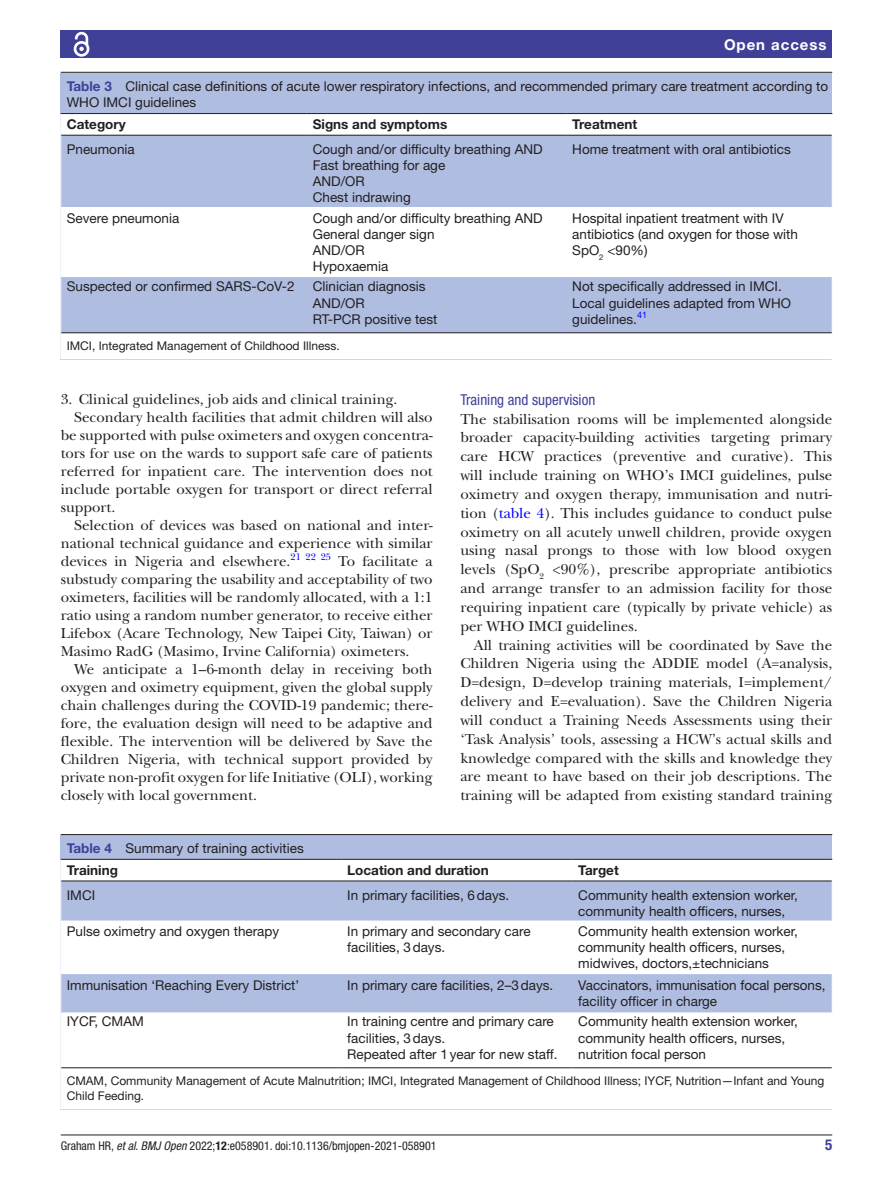
<style>
.page{position:relative;width:893px;height:1191px;background:#fff}
.page>*{position:absolute;margin:0;border:0;box-sizing:border-box;transform-origin:0 0}
.t1{font:15px/18.8px "New Baskerville";color:#231f20;text-align:justify}
.t2{font:condensed 15px "Helvetica Neue LT Std";color:#414099}
.t3{font:700 15px "Helvetica Neue LT Std";letter-spacing:.065em;color:#fff}
.t4{font:700 condensed 15px "Helvetica Neue LT Std";color:#414099}
.t5{font:13.5px/16.2px "Helvetica Neue LT Std";color:#231f20}
.t6{font:700 13.5px "Helvetica Neue LT Std";color:#231f20}
.t7{font:12px/15px "Helvetica Neue LT Std";color:#231f20}
.t8{font:condensed 12px "Helvetica Neue LT Std";color:#231f20}
.t9{font:9.9px "New Baskerville";color:#00f}
.t10{font:9px "Helvetica Neue LT Std";color:#00f}
.s1{font-weight:700;color:#414099}
.s2{color:#00f}
.s3{font-weight:700}
.s4{font-style:italic}
</style>
<div class="page">
<hr style="left:61px;top:1134px;width:771px;height:1px;background:#231f20">
<div style="left:61px;top:31px;width:771px;height:27px;background:#414099"></div>
<svg style="left:73px;top:31px;width:17px;height:26px"></svg>
<div style="left:61px;top:835px;width:771px;height:274px;background:#afbde1"></div>
<hr style="left:61px;top:834px;width:771px;height:1px;background:#231f20">
<div style="left:61px;top:860px;width:771px;height:249px;background:#fff"></div>
<svg style="left:61px;top:881px;width:771px;height:131px"></svg>
<hr style="left:61px;top:859px;width:280px;height:1px;background:#231f20">
<hr style="left:61px;top:880px;width:280px;height:1px;background:#231f20">
<hr style="left:341px;top:859px;width:231px;height:1px;background:#231f20">
<hr style="left:341px;top:880px;width:231px;height:1px;background:#231f20">
<hr style="left:572px;top:859px;width:260px;height:1px;background:#231f20">
<hr style="left:572px;top:880px;width:260px;height:1px;background:#231f20">
<hr style="left:341px;top:1067px;width:231px;height:1px;background:#231f20">
<hr style="left:572px;top:1067px;width:260px;height:1px;background:#231f20">
<hr style="left:61px;top:1067px;width:280px;height:1px;background:#231f20">
<svg style="left:60px;top:859px;width:1px;height:22px"></svg>
<hr style="left:67px;top:1099px;width:765px;height:2px;background:#fff">
<div style="left:61px;top:73px;width:771px;height:286px;background:#afbde1"></div>
<hr style="left:61px;top:72px;width:771px;height:1px;background:#231f20">
<div style="left:61px;top:114px;width:771px;height:245px;background:#fff"></div>
<svg style="left:61px;top:136px;width:771px;height:196px"></svg>
<hr style="left:61px;top:113px;width:246px;height:1px;background:#231f20">
<hr style="left:61px;top:135px;width:246px;height:1px;background:#231f20">
<hr style="left:307px;top:113px;width:259px;height:1px;background:#231f20">
<hr style="left:307px;top:135px;width:259px;height:1px;background:#231f20">
<hr style="left:566px;top:113px;width:266px;height:1px;background:#231f20">
<hr style="left:566px;top:135px;width:266px;height:1px;background:#231f20">
<hr style="left:307px;top:332px;width:259px;height:1px;background:#231f20">
<hr style="left:566px;top:332px;width:266px;height:1px;background:#231f20">
<hr style="left:61px;top:332px;width:246px;height:1px;background:#231f20">
<svg style="left:60px;top:114px;width:1px;height:21px"></svg>
<svg style="left:60px;top:333px;width:1px;height:26px"></svg>
<hr style="left:67px;top:349px;width:765px;height:2px;background:#fff">
<p class="t3" style="left:724px;top:35px;width:104px">Open access</p>
<p class="t5" style="left:67px;top:77px;width:763px"><span class="s1">Table 3</span> Clinical case definitions of acute lower respiratory infections, and recommended primary care treatment according to<br>WHO IMCI guidelines</p>
<p class="t6" style="left:67px;top:116px;width:61px">Category</p>
<p class="t6" style="left:313px;top:116px;width:136px">Signs and symptoms</p>
<p class="t6" style="left:572px;top:116px;width:67px">Treatment</p>
<p class="t5" style="left:67px;top:141px;width:70px">Pneumonia</p>
<p class="t5" style="left:313px;top:141px;width:232px">Cough and/or difficulty breathing AND<br>Fast breathing for age<br>AND/OR<br>Chest indrawing</p>
<p class="t5" style="left:572px;top:141px;width:220px">Home treatment with oral antibiotics</p>
<p class="t5" style="left:67px;top:209px;width:114px">Severe pneumonia</p>
<p class="t5" style="left:313px;top:209px;width:232px">Cough and/or difficulty breathing AND<br>General danger sign<br>AND/OR<br>Hypoxaemia</p>
<p class="t5" style="left:572px;top:209px;width:227px">Hospital inpatient treatment with IV antibiotics (and oxygen for those with<br>SpO<sub>2</sub> &lt;90%)</p>
<p class="t5" style="left:67px;top:278px;width:229px">Suspected or confirmed SARS-CoV-2</p>
<p class="t5" style="left:313px;top:278px;width:126px">Clinician diagnosis<br>AND/OR<br>RT-PCR positive test</p>
<p class="t5" style="left:572px;top:278px;width:220px">Not specifically addressed in IMCI.<br>Local guidelines adapted from WHO guidelines.</p>
<p class="t10" style="left:637px;top:309px;width:11px">41</p>
<p class="t7" style="left:67px;top:338px;width:275px">IMCI, Integrated Management of Childhood Illness.</p>
<p class="t1" style="left:61px;top:390px;width:338px">3. Clinical guidelines, job aids and clinical training.</p>
<p class="t1" style="left:74px;top:408px;width:360px">Secondary health facilities that admit children will also</p>
<p class="t1" style="left:61px;top:426px;width:373px">be supported with pulse oximeters and oxygen concentra-</p>
<p class="t1" style="left:61px;top:444px;width:373px">tors for use on the wards to support safe care of patients</p>
<p class="t1" style="left:61px;top:462px;width:373px">referred for inpatient care. The intervention does not</p>
<p class="t1" style="left:61px;top:480px;width:373px">include portable oxygen for transport or direct referral</p>
<p class="t1" style="left:61px;top:498px;width:56px">support.</p>
<p class="t1" style="left:74px;top:516px;width:360px">Selection of devices was based on national and inter-</p>
<p class="t1" style="left:61px;top:534px;width:373px">national technical guidance and experience with similar</p>
<p class="t1" style="left:61px;top:552px;width:231px">devices in Nigeria and elsewhere.</p>
<p class="t9" style="left:291px;top:550px;width:42px">21 22 25</p>
<p class="t1" style="left:61px;top:552px;width:373px;line-height:18px;text-indent:277px">To facilitate a substudy comparing the usability and acceptability of two oximeters, facilities will be randomly allocated, with a 1:1 ratio using a random number generator, to receive either Lifebox (Acare Technology, New Taipei City, Taiwan) or Masimo RadG (Masimo, Irvine California) oximeters.</p>
<p class="t1" style="left:61px;top:660px;width:373px;line-height:18px;text-indent:13px">We anticipate a 1–6-month delay in receiving both oxygen and oximetry equipment, given the global supply chain challenges during the COVID-19 pandemic; there&shy;fore, the evaluation design will need to be adaptive and flexible. The intervention will be delivered by Save the Children Nigeria, with technical support provided by private non-profit oxygen for life Initiative (OLI), working closely with local government.</p>
<p class="t2" style="left:460px;top:391px;width:136px">Training and supervision</p>
<p class="t1" style="left:460px;top:409px;width:373px">The stabilisation rooms will be implemented alongside broader capacity-building activities targeting primary care HCW practices (preventive and curative). This will include training on WHO’s IMCI guidelines, pulse oximetry and oxygen therapy, immunisation and nutri&shy;tion (<span class="s2">table 4</span>). This includes guidance to conduct pulse oximetry on all acutely unwell children, provide oxygen using nasal prongs to those with low blood oxygen levels (SpO<sub>2</sub> &lt;90%), prescribe appropriate antibiotics and arrange transfer to an admission facility for those requiring inpatient care (typically by private vehicle) as per WHO IMCI guidelines.</p>
<p class="t1" style="left:460px;top:635px;width:373px;text-indent:14px">All training activities will be coordinated by Save the Children Nigeria using the ADDIE model (A=analysis, D=design, D=develop training materials, I=implement/ delivery and E=evaluation). Save the Children Nigeria will conduct a Training Needs Assessments using their ‘Task Analysis’ tools, assessing a HCW’s actual skills and knowledge compared with the skills and knowledge they are meant to have based on their job descriptions. The training will be adapted from existing standard training</p>
<p class="t5" style="left:67px;top:837px;width:239px;line-height:22px"><span class="s1">Table 4</span> Summary of training activities<br><span class="s3">Training</span></p>
<p class="t6" style="left:347px;top:861px;width:143px">Location and duration</p>
<p class="t6" style="left:578px;top:861px;width:42px">Target</p>
<p class="t5" style="left:67px;top:886px;width:30px">IMCI</p>
<p class="t5" style="left:347px;top:886px;width:163px">In primary facilities, 6days.</p>
<p class="t5" style="left:578px;top:886px;width:221px">Community health extension worker, community health officers, nurses,</p>
<p class="t5" style="left:67px;top:923px;width:214px">Pulse oximetry and oxygen therapy</p>
<p class="t5" style="left:347px;top:923px;width:185px">In primary and secondary care facilities, 3days.</p>
<p class="t5" style="left:578px;top:923px;width:221px">Community health extension worker, community health officers, nurses, midwives, doctors,±technicians</p>
<p class="t5" style="left:67px;top:977px;width:234px">Immunisation ‘Reaching Every District’</p>
<p class="t5" style="left:347px;top:977px;width:207px">In primary care facilities, 2–3days.</p>
<p class="t5" style="left:578px;top:977px;width:249px">Vaccinators, immunisation focal persons, facility officer in charge</p>
<p class="t5" style="left:67px;top:1013px;width:79px">IYCF, CMAM</p>
<p class="t5" style="left:347px;top:1013px;width:212px">In training centre and primary care facilities, 3days.<br>Repeated after 1year for new staff.</p>
<p class="t5" style="left:578px;top:1013px;width:221px">Community health extension worker, community health officers, nurses, nutrition focal person</p>
<p class="t7" style="left:67px;top:1073px;width:759px">CMAM, Community Management of Acute Malnutrition; IMCI, Integrated Management of Childhood Illness; IYCF, Nutrition—Infant and Young<br>Child Feeding.</p>
<p class="t8" style="left:61px;top:1138px;width:377px">Graham HR, <span class="s4">et al</span>. <span class="s4">BMJ Open</span> 2022;<span class="s3">12</span>:e058901. doi:10.1136/bmjopen-2021-058901</p>
<p class="t4" style="left:825px;top:1135px;width:9px">5</p>
</div>
